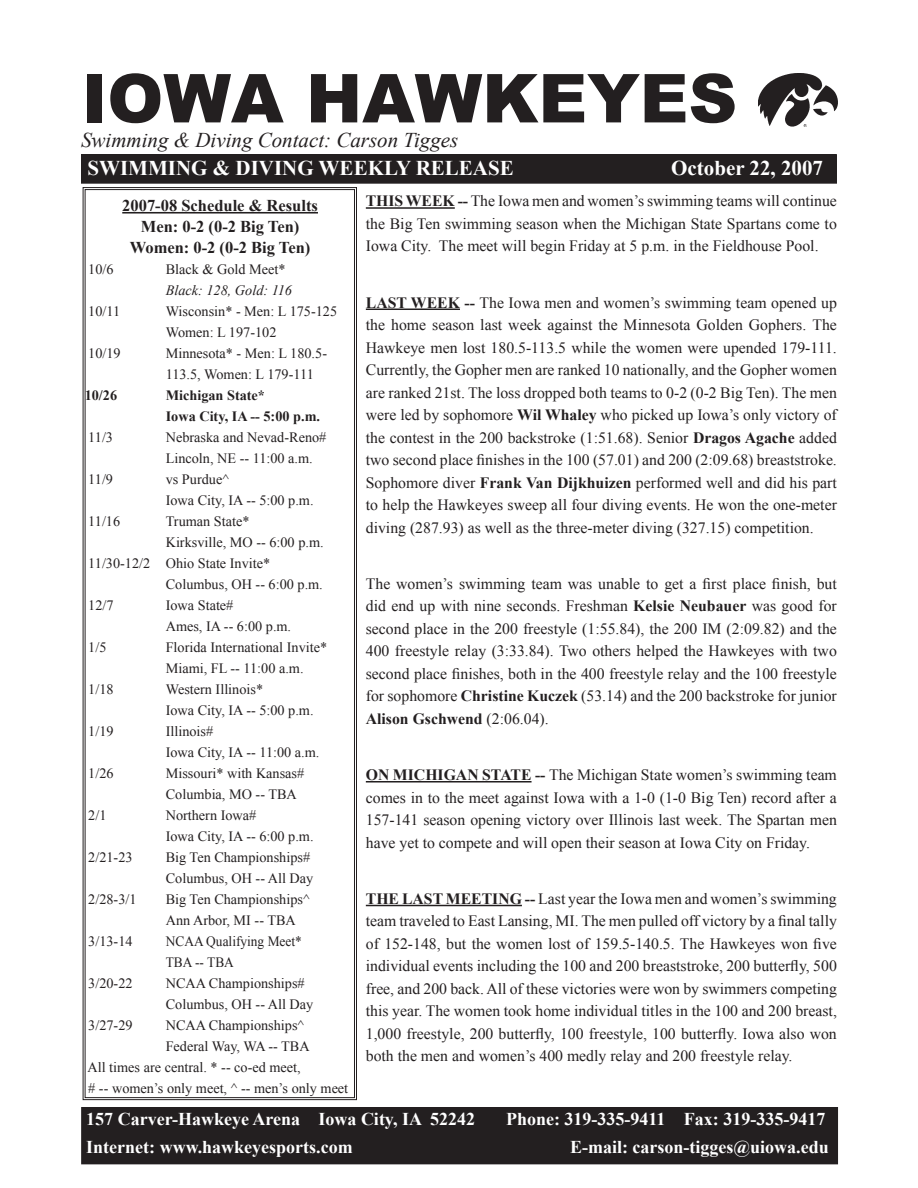
<style>
.page{position:relative;width:918px;height:1188px;background:#fff}
.page>*{position:absolute;margin:0;border:0;box-sizing:border-box;transform-origin:0 0}
.t1{font:900 67.5px "Arial";color:#231f20}
.t2{font:700 21px "Times New Roman";color:#fff}
.t3{font:italic 21px "Times New Roman";color:#231f20}
.t4{font:700 18px "Times New Roman";color:#fff}
.t5{font:700 16.5px/21px "Times New Roman";color:#231f20;text-align:center}
.t6{font:15.75px/22.5px "Times New Roman";color:#231f20;text-align:justify}
.t7{font:14.25px/21px "Times New Roman";color:#231f20}
.t8{font:700 14.25px/21px "Times New Roman";color:#231f20}
.t9{font:14.25px/21px "Times New Roman";color:#231f20;scale:.94 1}
.t10{font:italic 14.25px "Times New Roman";color:#231f20}
.s1{font-weight:700}
</style>
<div class="page">
<div style="left:82px;top:155px;width:754px;height:28px;background:#231f20"></div>
<div style="left:81px;top:154px;width:756px;height:30px;border:2px solid #231f20"></div>
<div style="left:82px;top:1108px;width:755px;height:56px;background:#231f20"></div>
<div style="left:81px;top:1107px;width:757px;height:57px;border:2px solid #231f20"></div>
<img style="left:758px;top:73px;width:79px;height:54px">
<svg style="left:82px;top:187px;width:275px;height:914px"></svg>
<hr style="left:366px;top:207px;width:89px;height:2px;background:#231f20">
<hr style="left:366px;top:309px;width:94px;height:1px;background:#231f20">
<hr style="left:366px;top:781px;width:166px;height:2px;background:#231f20">
<hr style="left:366px;top:905px;width:156px;height:1px;background:#231f20">
<hr style="left:122px;top:212px;width:196px;height:2px;background:#231f20">
<h1 class="t1" style="left:81px;top:49px;width:658px">IOWA HAWKEYES</h1>
<h2 class="t2" style="left:87px;top:153px;width:428px">SWIMMING &amp; DIVING WEEKLY RELEASE</h2>
<h2 class="t3" style="left:81px;top:126px;width:379px">Swimming &amp; Diving Contact: Carson Tigges</h2>
<h2 class="t2" style="left:671px;top:153px;width:153px">October 22, 2007</h2>
<p class="t6" style="left:366px;top:190px;width:473px"><span class="s1">THIS WEEK --</span> The Iowa men and women’s swimming teams will continue the Big Ten swimming season when the Michigan State Spartans come to Iowa City. The meet will begin Friday at 5 p.m. in the Fieldhouse Pool.</p>
<p class="t5" style="left:122px;top:195px;width:197px">2007-08 Schedule &amp; Results<br>Men: 0-2 (0-2 Big Ten)<br>Women: 0-2 (0-2 Big Ten)</p>
<p class="t7" style="left:88px;top:258px;width:27px">10/6</p>
<p class="t7" style="left:166px;top:258px;width:121px">Black &amp; Gold Meet*</p>
<p class="t10" style="left:166px;top:280px;width:128px">Black: 128, Gold: 116</p>
<p class="t7" style="left:88px;top:300px;width:33px">10/11</p>
<p class="t7" style="left:166px;top:300px;width:173px">Wisconsin* - Men: L 175-125<br>Women: L 197-102</p>
<p class="t7" style="left:88px;top:342px;width:34px">10/19</p>
<p class="t7" style="left:166px;top:342px;width:163px">Minnesota* - Men: L 180.5-<br>113.5, Women: L 179-111</p>
<p class="t8" style="left:85px;top:384px;width:34px">10/26</p>
<p class="t8" style="left:166px;top:384px;width:156px">Michigan State*<br>Iowa City, IA -- 5:00 p.m.</p>
<p class="t7" style="left:88px;top:426px;width:26px">11/3</p>
<p class="t7" style="left:166px;top:426px;width:162px">Nebraska and Nevad-Reno#<br>Lincoln, NE -- 11:00 a.m.</p>
<p class="t7" style="left:88px;top:468px;width:26px">11/9</p>
<p class="t7" style="left:166px;top:468px;width:149px">vs Purdue^<br>Iowa City, IA -- 5:00 p.m.</p>
<p class="t7" style="left:88px;top:510px;width:33px">11/16</p>
<p class="t7" style="left:166px;top:510px;width:85px">Truman State*</p>
<p class="t7" style="left:166px;top:531px;width:159px">Kirksville, MO -- 6:00 p.m.</p>
<p class="t7" style="left:88px;top:552px;width:183px">11/30-12/2 Ohio State Invite*</p>
<p class="t7" style="left:166px;top:573px;width:159px">Columbus, OH -- 6:00 p.m.</p>
<p class="t7" style="left:88px;top:594px;width:27px">12/7</p>
<p class="t7" style="left:166px;top:594px;width:127px">Iowa State#<br>Ames, IA -- 6:00 p.m.</p>
<p class="t7" style="left:88px;top:636px;width:20px">1/5</p>
<p class="t7" style="left:166px;top:636px;width:163px">Florida International Invite*<br>Miami, FL -- 11:00 a.m.</p>
<p class="t7" style="left:88px;top:678px;width:27px">1/18</p>
<p class="t7" style="left:166px;top:678px;width:149px">Western Illinois*<br>Iowa City, IA -- 5:00 p.m.</p>
<p class="t7" style="left:88px;top:720px;width:27px">1/19</p>
<p class="t7" style="left:166px;top:720px;width:155px">Illinois#<br>Iowa City, IA -- 11:00 a.m.</p>
<p class="t7" style="left:88px;top:762px;width:27px">1/26</p>
<p class="t7" style="left:166px;top:762px;width:140px">Missouri* with Kansas#<br>Columbia, MO -- TBA</p>
<p class="t7" style="left:88px;top:804px;width:20px">2/1</p>
<p class="t7" style="left:166px;top:804px;width:149px">Northern Iowa#<br>Iowa City, IA -- 6:00 p.m.</p>
<p class="t7" style="left:88px;top:846px;width:46px">2/21-23</p>
<p class="t7" style="left:166px;top:846px;width:149px">Big Ten Championships#<br>Columbus, OH -- All Day</p>
<p class="t7" style="left:88px;top:888px;width:50px">2/28-3/1</p>
<p class="t7" style="left:166px;top:888px;width:145px">Big Ten Championships^<br>Ann Arbor, MI -- TBA</p>
<p class="t7" style="left:88px;top:930px;width:46px">3/13-14</p>
<p class="t9" style="left:166px;top:930px;width:146px">NCAA Qualifying Meet*<br>TBA -- TBA</p>
<p class="t7" style="left:88px;top:972px;width:46px">3/20-22</p>
<p class="t7" style="left:166px;top:972px;width:149px">NCAA Championships#<br>Columbus, OH -- All Day</p>
<p class="t7" style="left:88px;top:1014px;width:46px">3/27-29</p>
<p class="t7" style="left:166px;top:1014px;width:140px">NCAA Championships^</p>
<p class="t7" style="left:166px;top:1035px;width:145px">Federal Way, WA -- TBA</p>
<p class="t7" style="left:88px;top:1056px;width:215px">All times are central. * -- co-ed meet,</p>
<p class="t7" style="left:88px;top:1077px;width:261px"># -- women’s only meet, ^ -- men’s only meet</p>
<p class="t6" style="left:366px;top:291px;width:473px"><span class="s1">LAST WEEK --</span> The Iowa men and women’s swimming team opened up the home season last week against the Minnesota Golden Gophers. The Hawkeye men lost 180.5-113.5 while the women were upended 179-111.<br>Currently, the Gopher men are ranked 10 nationally, and the Gopher women are ranked 21st. The loss dropped both teams to 0-2 (0-2 Big Ten). The men were led by sophomore <span class="s1">Wil Whaley</span> who picked up Iowa’s only victory of the contest in the 200 backstroke (1:51.68). Senior <span class="s1">Dragos Agache</span> added two second place finishes in the 100 (57.01) and 200 (2:09.68) breaststroke.<br>Sophomore diver <span class="s1">Frank Van Dijkhuizen</span> performed well and did his part to help the Hawkeyes sweep all four diving events. He won the one-meter diving (287.93) as well as the three-meter diving (327.15) competition.</p>
<p class="t6" style="left:366px;top:572px;width:473px">The women’s swimming team was unable to get a first place finish, but did end up with nine seconds. Freshman <span class="s1">Kelsie Neubauer</span> was good for second place in the 200 freestyle (1:55.84), the 200 IM (2:09.82) and the 400 freestyle relay (3:33.84). Two others helped the Hawkeyes with two second place finishes, both in the 400 freestyle relay and the 100 freestyle for sophomore <span class="s1">Christine Kuczek</span> (53.14) and the 200 backstroke for junior <span class="s1">Alison Gschwend</span> (2:06.04).</p>
<p class="t6" style="left:366px;top:763px;width:473px"><span class="s1">ON MICHIGAN STATE --</span> The Michigan State women’s swimming team comes in to the meet against Iowa with a 1-0 (1-0 Big Ten) record after a 157-141 season opening victory over Illinois last week. The Spartan men have yet to compete and will open their season at Iowa City on Friday.</p>
<p class="t6" style="left:366px;top:887px;width:473px"><span class="s1">THE LAST MEETING --</span> Last year the Iowa men and women’s swimming team traveled to East Lansing, MI. The men pulled off victory by a final tally of 152-148, but the women lost of 159.5-140.5. The Hawkeyes won five individual events including the 100 and 200 breaststroke, 200 butterfly, 500 free, and 200 back. All of these victories were won by swimmers competing this year. The women took home individual titles in the 100 and 200 breast, 1,000 freestyle, 200 butterfly, 100 freestyle, 100 butterfly. Iowa also won both the men and women’s 400 medly relay and 200 freestyle relay.</p>
<p class="t4" style="left:86px;top:1107px;width:390px">157 Carver-Hawkeye Arena Iowa City, IA 52242</p>
<p class="t4" style="left:506px;top:1107px;width:321px">Phone: 319-335-9411 Fax: 319-335-9417</p>
<p class="t4" style="left:86px;top:1134px;width:268px">Internet: www.hawkeyesports.com</p>
<p class="t4" style="left:570px;top:1134px;width:260px">E-mail: carson-tigges@uiowa.edu</p>
</div>
